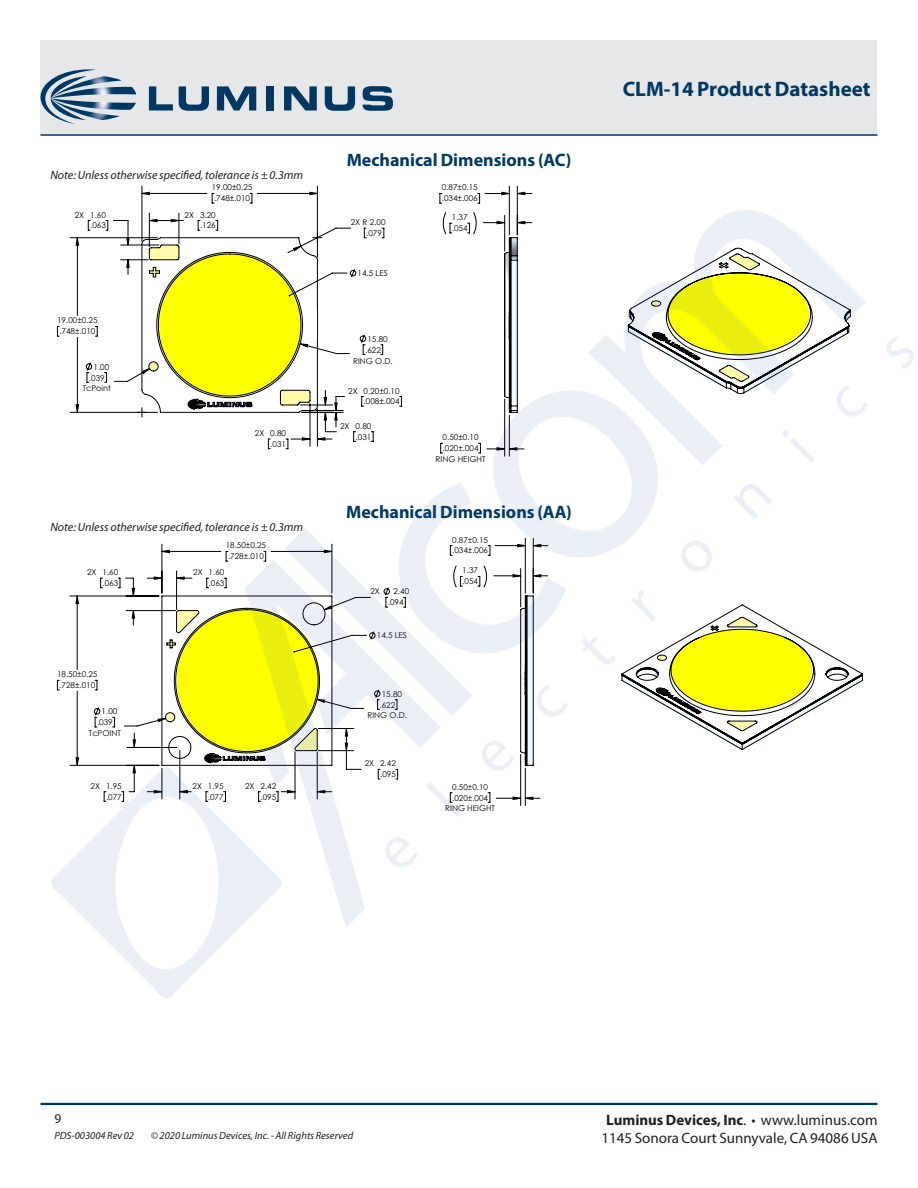
<style>
.page{position:relative;width:918px;height:1188px;background:#fff}
.page>*{position:absolute;margin:0;border:0;box-sizing:border-box;transform-origin:0 0}
.DS_Title1{font:700 21px "Myriad Pro";color:#003863}
.节{font:700 18px "Myriad Pro";color:#003863}
.t1{font:700 15px "Myriad Pro";color:#231f20}
.t2{font:15px "Myriad Pro";color:#231f20}
.zzFooterRight2{font:13.5px "Myriad Pro";color:#231f20}
.t3{font:italic 12px "Myriad Pro";color:#231f20}
.zzFooterRight1{font:italic 10.5px "Myriad Pro";color:#231f20}
.t4{font:8.1px/10.8px "Century Gothic";color:#000;text-align:right}
.s1{font-weight:400}
</style>
<div class="page">
<div style="left:40px;top:40px;width:838px;height:95px;background:#e6e7e9"></div>
<hr style="left:40px;top:1103px;width:838px;height:2px;background:#003863">
<hr style="left:40px;top:134px;width:838px;height:2px;background:#003863">
<svg style="left:40px;top:69px;width:96px;height:55px"></svg>
<svg style="left:149px;top:86px;width:24px;height:25px"></svg>
<svg style="left:179px;top:86px;width:30px;height:25px"></svg>
<svg style="left:217px;top:86px;width:39px;height:25px"></svg>
<div style="left:266px;top:86px;width:8px;height:25px;background:#003863"></div>
<svg style="left:284px;top:86px;width:33px;height:25px"></svg>
<svg style="left:325px;top:86px;width:30px;height:25px"></svg>
<svg style="left:363px;top:86px;width:30px;height:25px"></svg>
<img style="left:40px;top:135px;width:874px;height:863px">
<p class="t3" style="left:50px;top:168px;width:254px">Note: Unless otherwise specified, tolerance is ± 0.3mm</p>
<p class="节" style="left:347px;top:148px;width:226px">Mechanical Dimensions (AC)</p>
<p class="t4" style="left:212px;top:182px;width:42px;text-align:left">19.00±0.25 .748±.010</p>
<p class="t4" style="left:75px;top:209px;width:33px">2X 1.60 .063</p>
<p class="t4" style="left:366px;top:217px;width:21px;text-align:left;text-indent:-15px">2X R 2.00 .079</p>
<p class="t4" style="left:185px;top:209px;width:33px">2X 3.20 .126</p>
<p class="t4" style="left:57px;top:315px;width:42px;text-align:left">19.00±0.25 .748±.010</p>
<p class="t4" style="left:94px;top:361px;width:17px">1.00</p>
<p class="t4" style="left:89px;top:372px;width:17px">.039</p>
<p class="t4" style="left:83px;top:383px;width:30px">TcPoint</p>
<p class="t4" style="left:255px;top:427px;width:33px">2X 0.80 .031</p>
<p class="t4" style="left:358px;top:268px;width:32px">14.5 LES</p>
<p class="t4" style="left:367px;top:333px;width:22px">15.80</p>
<p class="t4" style="left:365px;top:344px;width:17px">.622</p>
<p class="t4" style="left:353px;top:355px;width:41px">RING O.D.</p>
<p class="t4" style="left:348px;top:385px;width:53px">2X 0.20±0.10 .008±.004</p>
<p class="t4" style="left:340px;top:420px;width:33px">2X 0.80 .031</p>
<p class="t4" style="left:442px;top:182px;width:38px;text-align:left">0.87±0.15 .034±.006</p>
<p class="t4" style="left:452px;top:212px;width:17px;text-align:left">1.37 .054</p>
<p class="t4" style="left:436px;top:432px;width:52px;text-align:center">0.50±0.10 .020±.004<br>RING HEIGHT</p>
<p class="t3" style="left:50px;top:520px;width:254px">Note: Unless otherwise specified, tolerance is ± 0.3mm</p>
<p class="t4" style="left:226px;top:540px;width:42px;text-align:left">18.50±0.25 .728±.010</p>
<p class="t4" style="left:87px;top:567px;width:33px">2X 1.60 .063</p>
<p class="t4" style="left:193px;top:567px;width:33px">2X 1.60 .063</p>
<p class="t4" style="left:57px;top:669px;width:42px;text-align:left">18.50±0.25 .728±.010</p>
<p class="t4" style="left:102px;top:706px;width:17px">1.00</p>
<p class="t4" style="left:97px;top:717px;width:17px">.039</p>
<p class="t4" style="left:89px;top:728px;width:33px">TcPOINT</p>
<p class="t4" style="left:91px;top:780px;width:33px">2X 1.95 .077</p>
<p class="t4" style="left:193px;top:780px;width:33px">2X 1.95 .077</p>
<p class="t4" style="left:245px;top:780px;width:33px">2X 2.42 .095</p>
<p class="节" style="left:346px;top:500px;width:227px">Mechanical Dimensions (AA)</p>
<p class="t4" style="left:370px;top:586px;width:11px">2X</p>
<p class="t4" style="left:388px;top:586px;width:23px;text-align:left;text-indent:6px">2.40 .094</p>
<p class="t4" style="left:377px;top:630px;width:32px">14.5 LES</p>
<p class="t4" style="left:382px;top:688px;width:22px">15.80</p>
<p class="t4" style="left:379px;top:699px;width:17px">.622</p>
<p class="t4" style="left:368px;top:710px;width:41px">RING O.D.</p>
<p class="t4" style="left:365px;top:758px;width:33px">2X 2.42 .095</p>
<p class="t4" style="left:452px;top:534px;width:37px;text-align:left">0.87±0.15 .034±.006</p>
<p class="t4" style="left:462px;top:565px;width:17px;text-align:left">1.37 .054</p>
<p class="t4" style="left:445px;top:781px;width:51px;text-align:center">0.50±0.10 .020±.004<br>RING HEIGHT</p>
<p class="DS_Title1" style="left:623px;top:75px;width:249px">CLM-14 Product Datasheet</p>
<p class="zzFooterRight2" style="left:54px;top:1110px;width:8px">9</p>
<p class="zzFooterRight1" style="left:54px;top:1129px;width:81px">PDS-003004 Rev 02</p>
<p class="zzFooterRight1" style="left:151px;top:1129px;width:204px">© 2020 Luminus Devices, Inc. - All Rights Reserved</p>
<p class="t1" style="left:606px;top:1110px;width:273px">Luminus Devices, Inc<span class="s1">. • www.luminus.com</span></p>
<p class="t2" style="left:601px;top:1129px;width:278px">1145 Sonora Court Sunnyvale, CA 94086 USA</p>
</div>
